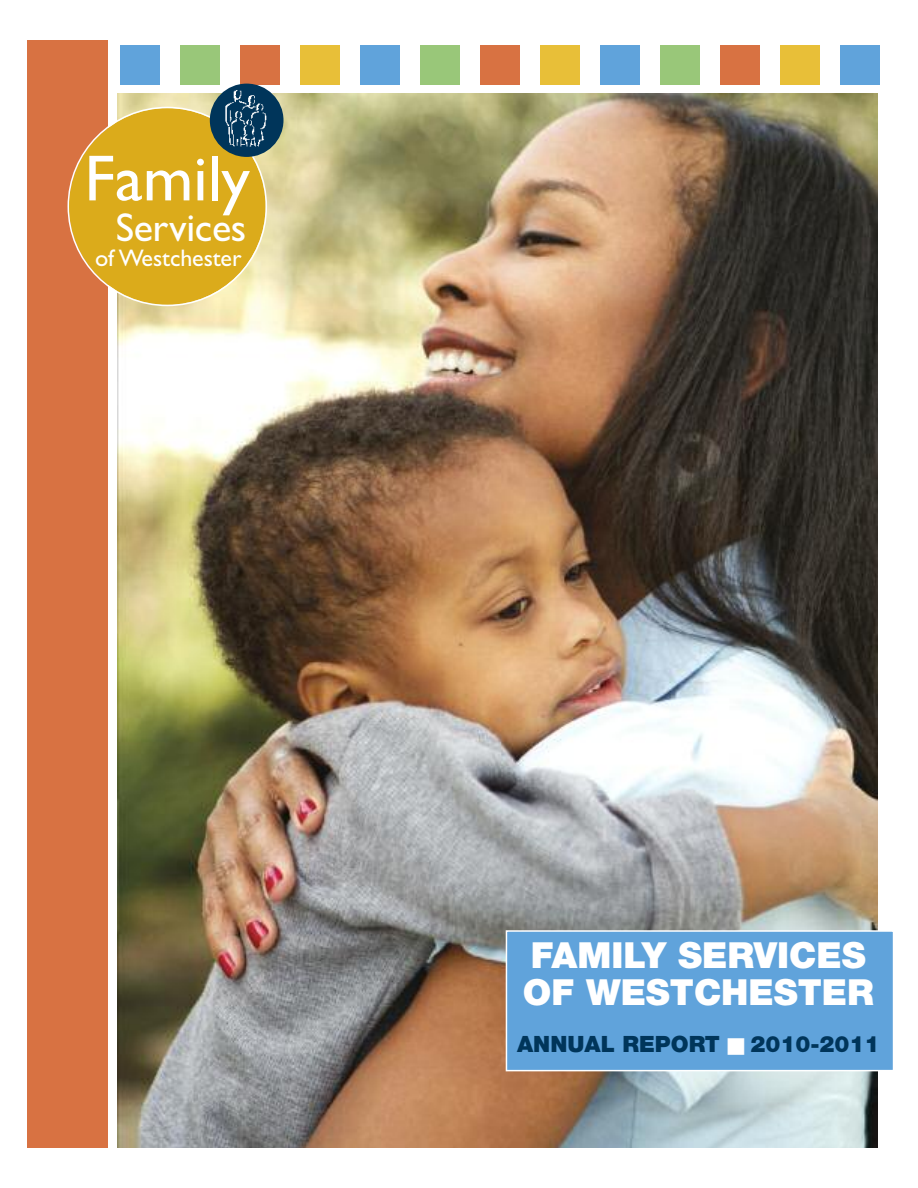
<style>
.page{position:relative;width:918px;height:1188px;background:#fff}
.page>*{position:absolute;margin:0;border:0;box-sizing:border-box;transform-origin:0 0}
.t1{font:65.4px "Gill Sans";color:#fff}
.t2{font:54px "Zapf Dingbats";color:#60a3db}
.t3{font:40.2px "Gill Sans";letter-spacing:-.01em;color:#fff}
.t4{font:900 36px/37.5px "Helvetica Neue";color:#fff}
.t5{font:24px "Gill Sans";letter-spacing:-.005em;color:#fff}
.t6{font:900 22.5px "Helvetica Neue";color:#00355a}
.s1{color:#99c779}
.s2{color:#d87242}
.s3{color:#e8bf38}
.s4{color:#fff}
</style>
<div class="page">
<img style="left:118px;top:93px;width:759px;height:1054px">
<div style="left:27px;top:40px;width:81px;height:1108px;background:#d87242"></div>
<svg style="left:68px;top:107px;width:199px;height:199px;background:#ddad32"></svg>
<div style="left:210px;top:84px;width:74px;height:73px;background:#00355a;border-radius:50%"></div>
<img style="left:218px;top:87px;width:59px;height:64px">
<div style="left:507px;top:932px;width:386px;height:138px;background:#60a3db"></div>
<div style="left:506px;top:930px;width:388px;height:141px;border:2px solid #fff"></div>
<h2 class="t2" style="left:119px;top:28px;width:763px">■<span class="s1">■</span><span class="s2">■</span><span class="s3">■</span>■<span class="s1">■</span><span class="s2">■</span><span class="s3">■</span>■<span class="s1">■</span><span class="s2">■</span><span class="s3">■</span>■</h2>
<h1 class="t1" style="left:84px;top:140px;width:167px">Family</h1>
<p class="t3" style="left:116px;top:204px;width:132px">Services</p>
<p class="t5" style="left:95px;top:244px;width:148px">of Westchester</p>
<p class="t4" style="left:523px;top:939px;width:353px">FAMILY SERVICES<br>OF WESTCHESTER</p>
<p class="t6" style="left:517px;top:1036px;width:364px">ANNUAL REPORT <span class="s4">■</span> 2010-2011</p>
</div>
